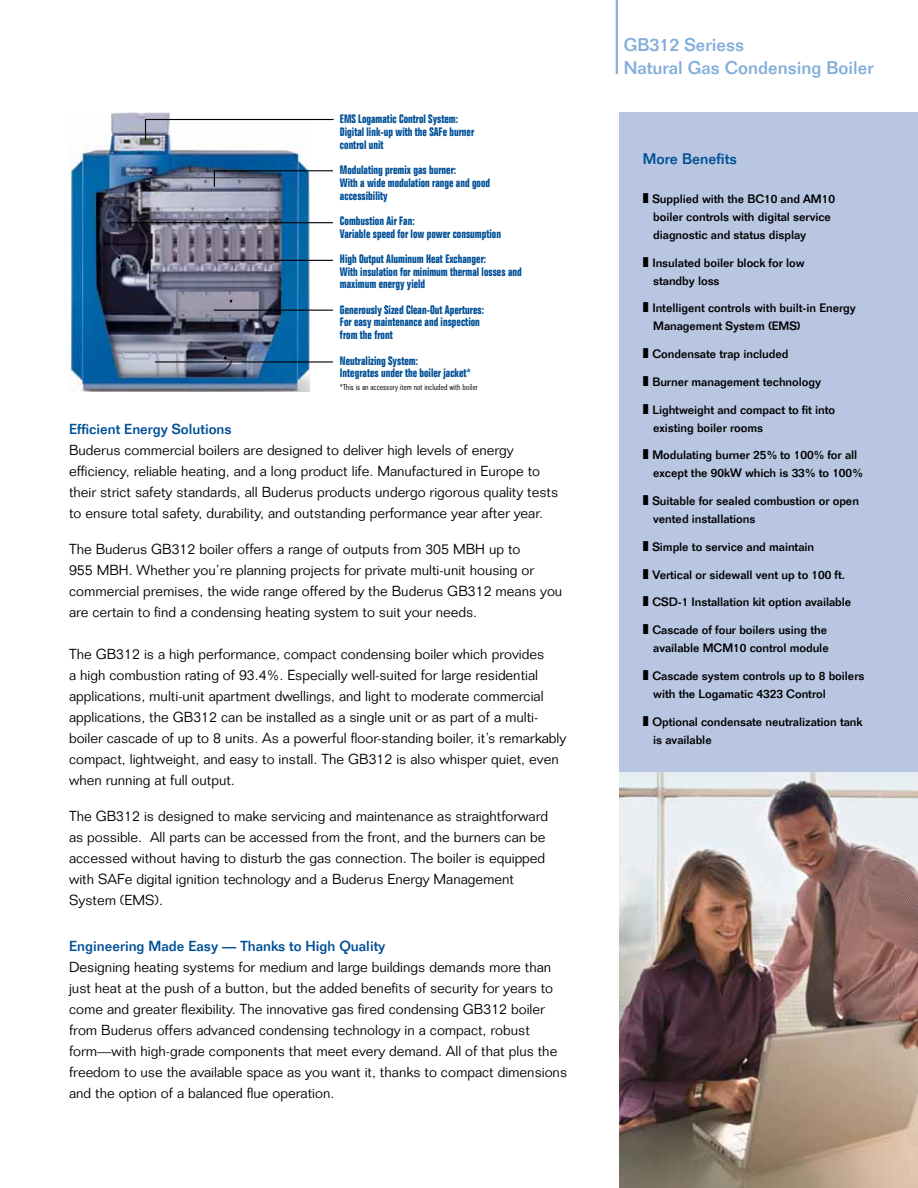
<style>
.page{position:relative;width:918px;height:1188px;background:#fff}
.page>*{position:absolute;margin:0;border:0;box-sizing:border-box;transform-origin:0 0}
.t1{font:500 18px/22.5px "Folio";color:#85afda}
.t2{font:500 15px "Folio";color:#005097}
.t3{font:300 14.25px/21px "Folio";color:#000}
.t4{font:500 14.25px "Folio";color:#005097}
.t5{font:500 12px/18px "Folio";letter-spacing:-.005em;color:#000}
.t6{font:700 condensed 12px/12.8px "Folio Std";color:#005097;scale:.91 1}
.t7{font:9px "Folio TOT Lig Con";color:#000;scale:.91 1}
</style>
<div class="page">
<hr style="left:616px;top:0;width:2px;height:74px;background:#85afda">
<img style="left:70px;top:112px;width:239px;height:279px">
<svg style="left:144px;top:118px;width:190px;height:23px"></svg>
<svg style="left:213px;top:170px;width:120px;height:18px"></svg>
<hr style="left:117px;top:222px;width:216px;height:1px;background:#000">
<hr style="left:218px;top:260px;width:115px;height:1px;background:#000">
<hr style="left:214px;top:310px;width:119px;height:1px;background:#000">
<hr style="left:155px;top:361px;width:178px;height:2px;background:#000">
<div style="left:619px;top:112px;width:299px;height:1076px;background:#b8c6e1"></div>
<img style="left:619px;top:772px;width:299px;height:416px">
<p class="t6" style="left:340px;top:113px;width:149px">EMS Logamatic Control System:<br>Digital link-up with the SAFe burner control unit</p>
<p class="t6" style="left:340px;top:164px;width:167px">Modulating premix gas burner:<br>With a wide modulation range and good accessibility</p>
<p class="t6" style="left:340px;top:215px;width:178px">Combustion Air Fan:<br>Variable speed for low power consumption</p>
<p class="t6" style="left:340px;top:252px;width:201px">High Output Aluminum Heat Exchanger:<br>With insulation for minimum thermal losses and maximum energy yield</p>
<p class="t6" style="left:340px;top:303px;width:160px">Generously Sized Clean-Out Apertures:<br>For easy maintenance and inspection from the front</p>
<p class="t6" style="left:340px;top:354px;width:145px">Neutralizing System:<br>Integrates under the boiler jacket*</p>
<p class="t7" style="left:340px;top:382px;width:153px">*This is an accessory item not included with boiler</p>
<p class="t4" style="left:69px;top:420px;width:164px">Efficient Energy Solutions</p>
<p class="t3" style="left:69px;top:439px;width:491px">Buderus commercial boilers are designed to deliver high levels of energy efficiency, reliable heating, and a long product life. Manufactured in Europe to their strict safety standards, all Buderus products undergo rigorous quality tests to ensure total safety, durability, and outstanding performance year after year.</p>
<p class="t3" style="left:69px;top:538px;width:495px">The Buderus GB312 boiler offers a range of outputs from 305 MBH up to<br>955 MBH. Whether you’re planning projects for private multi-unit housing or commercial premises, the wide range offered by the Buderus GB312 means you are certain to find a condensing heating system to suit your needs.</p>
<p class="t3" style="left:69px;top:643px;width:499px">The GB312 is a high performance, compact condensing boiler which provides<br>a high combustion rating of 93.4%. Especially well-suited for large residential applications, multi-unit apartment dwellings, and light to moderate commercial applications, the GB312 can be installed as a single unit or as part of a multi&shy;boiler cascade of up to 8 units. As a powerful floor-standing boiler, it’s remarkably compact, lightweight, and easy to install. The GB312 is also whisper quiet, even when running at full output.</p>
<p class="t3" style="left:69px;top:805px;width:481px">The GB312 is designed to make servicing and maintenance as straightforward as possible. All parts can be accessed from the front, and the burners can be accessed without having to disturb the gas connection. The boiler is equipped with SAFe digital ignition technology and a Buderus Energy Management System (EMS).</p>
<p class="t4" style="left:69px;top:938px;width:318px">Engineering Made Easy — Thanks to High Quality</p>
<p class="t3" style="left:69px;top:957px;width:500px">Designing heating systems for medium and large buildings demands more than just heat at the push of a button, but the added benefits of security for years to come and greater flexibility. The innovative gas fired condensing GB312 boiler from Buderus offers advanced condensing technology in a compact, robust form—with high-grade components that meet every demand. All of that plus the freedom to use the available space as you want it, thanks to compact dimensions and the option of a balanced flue operation.</p>
<p class="t1" style="left:624px;top:34px;width:252px">GB312 Seriess<br>Natural Gas Condensing Boiler</p>
<p class="t2" style="left:643px;top:150px;width:96px">More Benefits</p>
<p class="t5" style="left:653px;top:190px;width:183px;text-indent:-10px">❚ Supplied with the BC10 and AM10 boiler controls with digital service diagnostic and status display</p>
<p class="t5" style="left:653px;top:253px;width:153px;text-indent:-10px">❚ Insulated boiler block for low standby loss</p>
<p class="t5" style="left:653px;top:299px;width:204px;text-indent:-10px">❚ Intelligent controls with built-in Energy<br>Management System (EMS)</p>
<p class="t5" style="left:643px;top:345px;width:147px">❚ Condensate trap included</p>
<p class="t5" style="left:643px;top:373px;width:180px">❚ Burner management technology</p>
<p class="t5" style="left:653px;top:400px;width:184px;text-indent:-10px">❚ Lightweight and compact to fit into existing boiler rooms</p>
<p class="t5" style="left:653px;top:446px;width:211px;text-indent:-10px">❚ Modulating burner 25% to 100% for all except the 90kW which is 33% to 100%</p>
<p class="t5" style="left:653px;top:492px;width:207px;text-indent:-10px">❚ Suitable for sealed combustion or open vented installations</p>
<p class="t5" style="left:643px;top:538px;width:173px">❚ Simple to service and maintain</p>
<p class="t5" style="left:643px;top:565px;width:204px">❚ Vertical or sidewall vent up to 100 ft.</p>
<p class="t5" style="left:643px;top:593px;width:210px">❚ CSD-1 Installation kit option available</p>
<p class="t5" style="left:643px;top:621px;width:188px;text-align:right">❚ Cascade of four boilers using the available MCM10 control module</p>
<p class="t5" style="left:653px;top:667px;width:213px;text-indent:-10px">❚ Cascade system controls up to 8 boilers with the Logamatic 4323 Control</p>
<p class="t5" style="left:653px;top:712px;width:211px;text-indent:-10px">❚ Optional condensate neutralization tank is available</p>
</div>
